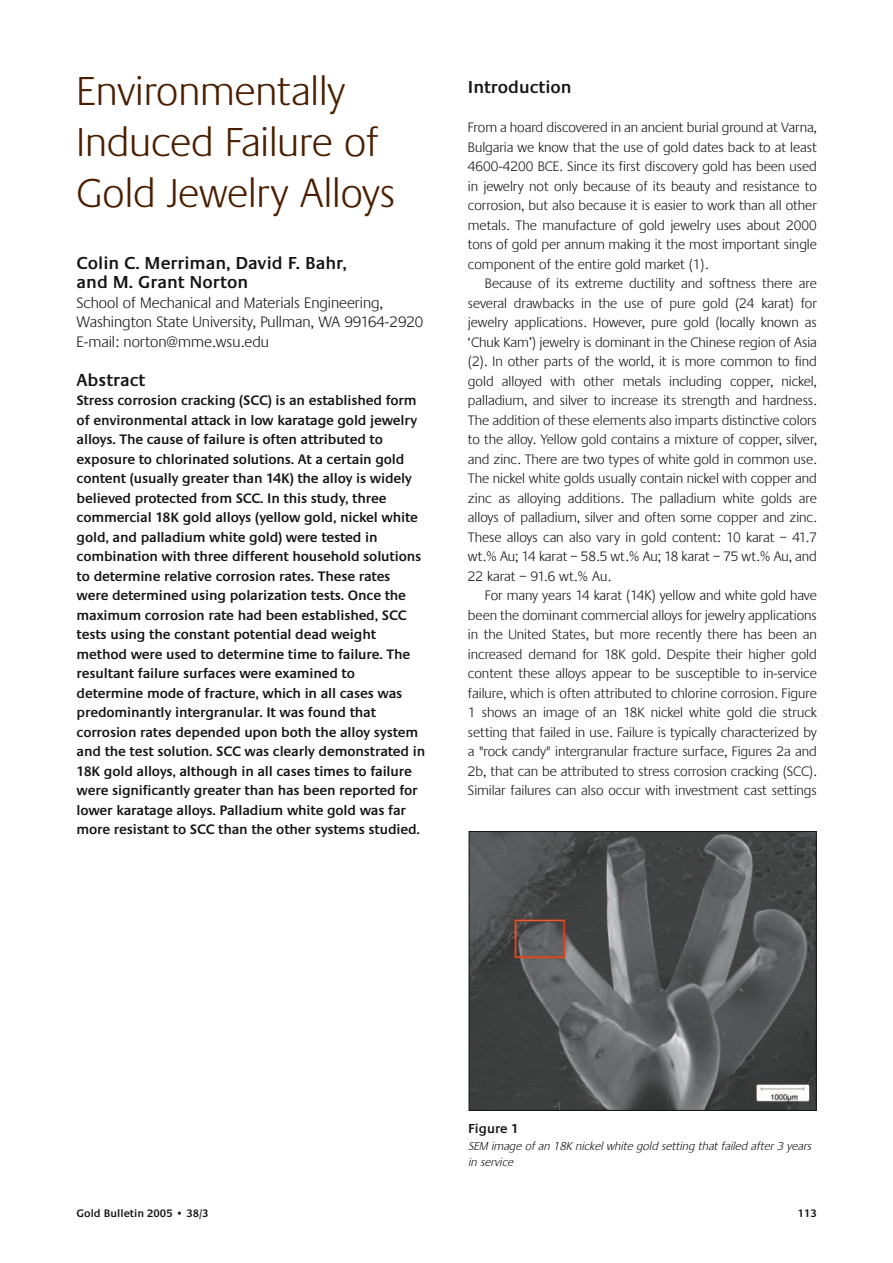
<style>
.page{position:relative;width:893px;height:1263px;background:#fff}
.page>*{position:absolute;margin:0;border:0;box-sizing:border-box;transform-origin:0 0}
.t1{font:300 42px/51px "Praxis EF";color:#4c1e00}
.t2{font:600 18px/19.5px "Praxis EF";color:#131413}
.t3{font:300 15.75px/19.5px "Praxis EF";color:#131413}
.t4{font:300 14.25px/19.5px "Praxis EF";color:#131413;text-align:justify}
.t5{font:600 14.25px/19.5px "Praxis EF";letter-spacing:-.01em;color:#131413}
.t6{font:600 13.5px "Praxis EF";color:#131413}
.t7{font:italic 300 12px/16.5px "Praxis EF";color:#131413}
.t8{font:600 11.25px "Praxis EF";color:#131413}
</style>
<div class="page">
<img style="left:470px;top:833px;width:344px;height:276px">
<div style="left:468px;top:831px;width:348px;height:280px;border:1px solid #131413"></div>
<h1 class="t1" style="left:77px;top:70px;width:320px">Environmentally<br>Induced Failure of<br>Gold Jewelry Alloys</h1>
<p class="t2" style="left:77px;top:254px;width:272px">Colin C. Merriman, David F. Bahr, and M. Grant Norton</p>
<p class="t3" style="left:77px;top:294px;width:348px">School of Mechanical and Materials Engineering,<br>Washington State University, Pullman, WA 99164-2920<br>E-mail: norton@mme.wsu.edu</p>
<p class="t2" style="left:77px;top:371px;width:70px">Abstract</p>
<p class="t5" style="left:77px;top:392px;width:350px">Stress corrosion cracking (SCC) is an established form of environmental attack in low karatage gold jewelry alloys. The cause of failure is often attributed to exposure to chlorinated solutions. At a certain gold content (usually greater than 14K) the alloy is widely believed protected from SCC. In this study, three commercial 18K gold alloys (yellow gold, nickel white gold, and palladium white gold) were tested in combination with three different household solutions to determine relative corrosion rates. These rates were determined using polarization tests. Once the maximum corrosion rate had been established, SCC tests using the constant potential dead weight method were used to determine time to failure. The resultant failure surfaces were examined to determine mode of fracture, which in all cases was predominantly intergranular. It was found that corrosion rates depended upon both the alloy system and the test solution. SCC was clearly demonstrated in 18K gold alloys, although in all cases times to failure were significantly greater than has been reported for lower karatage alloys. Palladium white gold was far more resistant to SCC than the other systems studied.</p>
<p class="t2" style="left:468px;top:79px;width:105px">Introduction</p>
<p class="t4" style="left:468px;top:119px;width:350px">From a hoard discovered in an ancient burial ground at Varna, Bulgaria we know that the use of gold dates back to at least 4600-4200 BCE. Since its first discovery gold has been used in jewelry not only because of its beauty and resistance to corrosion, but also because it is easier to work than all other metals. The manufacture of gold jewelry uses about 2000 tons of gold per annum making it the most important single component of the entire gold market (1).</p>
<p class="t4" style="left:468px;top:275px;width:350px;text-indent:17px">Because of its extreme ductility and softness there are several drawbacks in the use of pure gold (24 karat) for jewelry applications. However, pure gold (locally known as ‘Chuk Kam’) jewelry is dominant in the Chinese region of Asia (2). In other parts of the world, it is more common to find gold alloyed with other metals including copper, nickel, palladium, and silver to increase its strength and hardness.<br>The addition of these elements also imparts distinctive colors to the alloy. Yellow gold contains a mixture of copper, silver, and zinc. There are two types of white gold in common use.<br>The nickel white golds usually contain nickel with copper and zinc as alloying additions. The palladium white golds are alloys of palladium, silver and often some copper and zinc.<br>These alloys can also vary in gold content: 10 karat – 41.7 wt.% Au; 14 karat – 58.5 wt.% Au; 18 karat – 75 wt.% Au, and 22 karat – 91.6 wt.% Au.</p>
<p class="t4" style="left:468px;top:587px;width:350px;text-indent:17px">For many years 14 karat (14K) yellow and white gold have been the dominant commercial alloys for jewelry applications in the United States, but more recently there has been an increased demand for 18K gold. Despite their higher gold content these alloys appear to be susceptible to in-service failure, which is often attributed to chlorine corrosion. Figure 1 shows an image of an 18K nickel white gold die struck setting that failed in use. Failure is typically characterized by a "rock candy" intergranular fracture surface, Figures 2a and 2b, that can be attributed to stress corrosion cracking (SCC).<br>Similar failures can also occur with investment cast settings</p>
<p class="t6" style="left:468px;top:1124px;width:52px">Figure 1</p>
<p class="t7" style="left:468px;top:1139px;width:347px">SEM image of an 18K nickel white gold setting that failed after 3 years in service</p>
<p class="t8" style="left:77px;top:1209px;width:133px">Gold Bulletin 2005 • 38/3</p>
<p class="t8" style="left:797px;top:1209px;width:21px">113</p>
</div>
